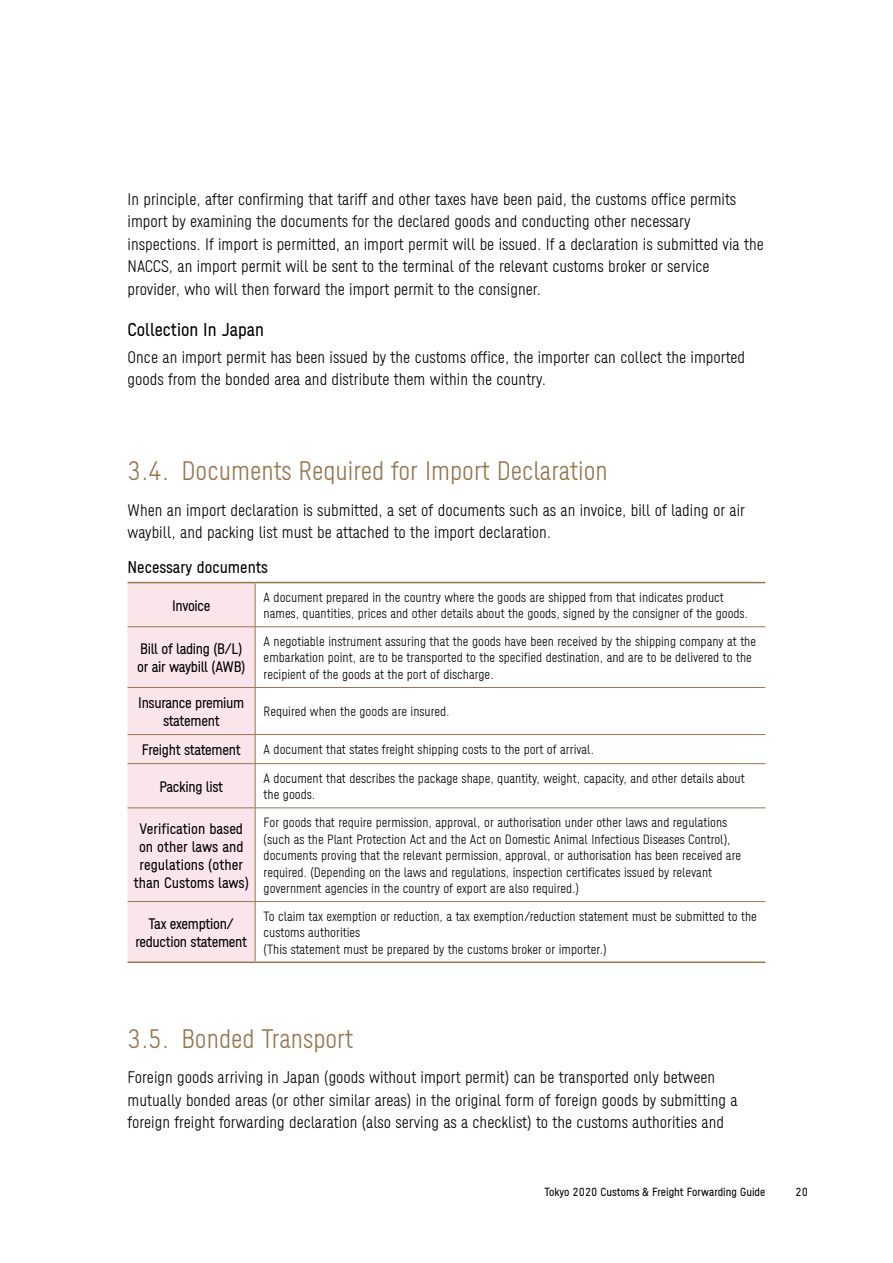
<style>
.page{position:relative;width:893px;height:1263px;background:#fff}
.page>*{position:absolute;margin:0;border:0;box-sizing:border-box;transform-origin:0 0}
.t1{font:300 24px "TOKYO2020";color:#96764d}
.t2{font:16.5px "TOKYO2020";color:#000}
.t3{font:300 15px/22.5px "TOKYO2020";color:#000}
.t4{font:15px "TOKYO2020";color:#000}
.t5{font:13.5px/18px "TOKYO2020";letter-spacing:-.025em;color:#000;text-align:center}
.t6{font:13.5px/18px "TOKYO2020";color:#000;text-align:center}
.t7{font:300 12px/16.5px "TOKYO2020";color:#000}
.t8{font:10.5px "TOKYO2020";color:#000}
</style>
<div class="page">
<div style="left:128px;top:583px;width:127px;height:378px;background:#fae5eb"></div>
<hr style="left:128px;top:961px;width:127px;height:2px;background:#96764d">
<hr style="left:255px;top:961px;width:510px;height:2px;background:#96764d">
<hr style="left:255px;top:583px;width:1px;height:44px;background:#96764d">
<hr style="left:128px;top:626px;width:127px;height:1px;background:#96764d">
<hr style="left:255px;top:626px;width:510px;height:1px;background:#96764d">
<hr style="left:255px;top:627px;width:1px;height:60px;background:#96764d">
<hr style="left:128px;top:687px;width:127px;height:1px;background:#96764d">
<hr style="left:255px;top:687px;width:510px;height:1px;background:#96764d">
<hr style="left:128px;top:582px;width:127px;height:1px;background:#96764d">
<hr style="left:255px;top:582px;width:510px;height:1px;background:#96764d">
<hr style="left:255px;top:688px;width:1px;height:46px;background:#96764d">
<hr style="left:128px;top:734px;width:127px;height:1px;background:#96764d">
<hr style="left:255px;top:734px;width:510px;height:1px;background:#96764d">
<svg style="left:255px;top:735px;width:1px;height:28px"></svg>
<hr style="left:128px;top:763px;width:127px;height:1px;background:#96764d">
<hr style="left:255px;top:763px;width:510px;height:1px;background:#96764d">
<hr style="left:255px;top:764px;width:1px;height:44px;background:#96764d">
<hr style="left:128px;top:807px;width:127px;height:1px;background:#96764d">
<hr style="left:255px;top:807px;width:510px;height:1px;background:#96764d">
<hr style="left:255px;top:808px;width:1px;height:93px;background:#96764d">
<hr style="left:255px;top:902px;width:1px;height:59px;background:#96764d">
<hr style="left:128px;top:901px;width:127px;height:1px;background:#96764d">
<hr style="left:255px;top:901px;width:510px;height:1px;background:#96764d">
<p class="t3" style="left:128px;top:187px;width:638px">In principle, after confirming that tariff and other taxes have been paid, the customs office permits import by examining the documents for the declared goods and conducting other necessary inspections. If import is permitted, an import permit will be issued. If a declaration is submitted via the NACCS, an import permit will be sent to the terminal of the relevant customs broker or service provider, who will then forward the import permit to the consigner.</p>
<h2 class="t2" style="left:128px;top:318px;width:138px">Collection In Japan</h2>
<p class="t3" style="left:128px;top:345px;width:619px">Once an import permit has been issued by the customs office, the importer can collect the imported goods from the bonded area and distribute them within the country.</p>
<h1 class="t1" style="left:128px;top:454px;width:482px">3.4. Documents Required for Import Declaration</h1>
<p class="t3" style="left:128px;top:498px;width:619px">When an import declaration is submitted, a set of documents such as an invoice, bill of lading or air waybill, and packing list must be attached to the import declaration.</p>
<p class="t4" style="left:128px;top:557px;width:142px">Necessary documents</p>
<p class="t5" style="left:172px;top:596px;width:40px">Invoice</p>
<p class="t7" style="left:264px;top:589px;width:486px">A document prepared in the country where the goods are shipped from that indicates product names, quantities, prices and other details about the goods, signed by the consigner of the goods.</p>
<p class="t5" style="left:137px;top:640px;width:110px;text-align:left">Bill of lading (B/L) or air waybill (AWB)</p>
<p class="t7" style="left:264px;top:633px;width:494px">A negotiable instrument assuring that the goods have been received by the shipping company at the embarkation point, are to be transported to the specified destination, and are to be delivered to the recipient of the goods at the port of discharge.</p>
<p class="t5" style="left:138px;top:693px;width:108px">Insurance premium statement</p>
<p class="t7" style="left:264px;top:703px;width:187px">Required when the goods are insured.</p>
<p class="t5" style="left:142px;top:741px;width:100px">Freight statement</p>
<p class="t7" style="left:264px;top:741px;width:332px">A document that states freight shipping costs to the port of arrival.</p>
<p class="t5" style="left:159px;top:777px;width:65px">Packing list</p>
<p class="t7" style="left:264px;top:770px;width:483px">A document that describes the package shape, quantity, weight, capacity, and other details about the goods.</p>
<p class="t6" style="left:134px;top:819px;width:117px">Verification based on other laws and regulations (other than Customs laws)</p>
<p class="t7" style="left:264px;top:814px;width:479px">For goods that require permission, approval, or authorisation under other laws and regulations (such as the Plant Protection Act and the Act on Domestic Animal Infectious Diseases Control), documents proving that the relevant permission, approval, or authorisation has been received are required. (Depending on the laws and regulations, inspection certificates issued by relevant government agencies in the country of export are also required.)</p>
<p class="t5" style="left:135px;top:914px;width:113px">Tax exemption/ reduction statement</p>
<p class="t7" style="left:264px;top:908px;width:495px">To claim tax exemption or reduction, a tax exemption/reduction statement must be submitted to the customs authorities<br>(This statement must be prepared by the customs broker or importer.)</p>
<h1 class="t1" style="left:128px;top:1022px;width:227px">3.5. Bonded Transport</h1>
<p class="t3" style="left:128px;top:1066px;width:611px">Foreign goods arriving in Japan (goods without import permit) can be transported only between mutually bonded areas (or other similar areas) in the original form of foreign goods by submitting a foreign freight forwarding declaration (also serving as a checklist) to the customs authorities and</p>
<p class="t8" style="left:544px;top:1184px;width:222px">Tokyo 2020 Customs &amp; Freight Forwarding Guide</p>
<p class="t8" style="left:795px;top:1184px;width:14px">20</p>
</div>
